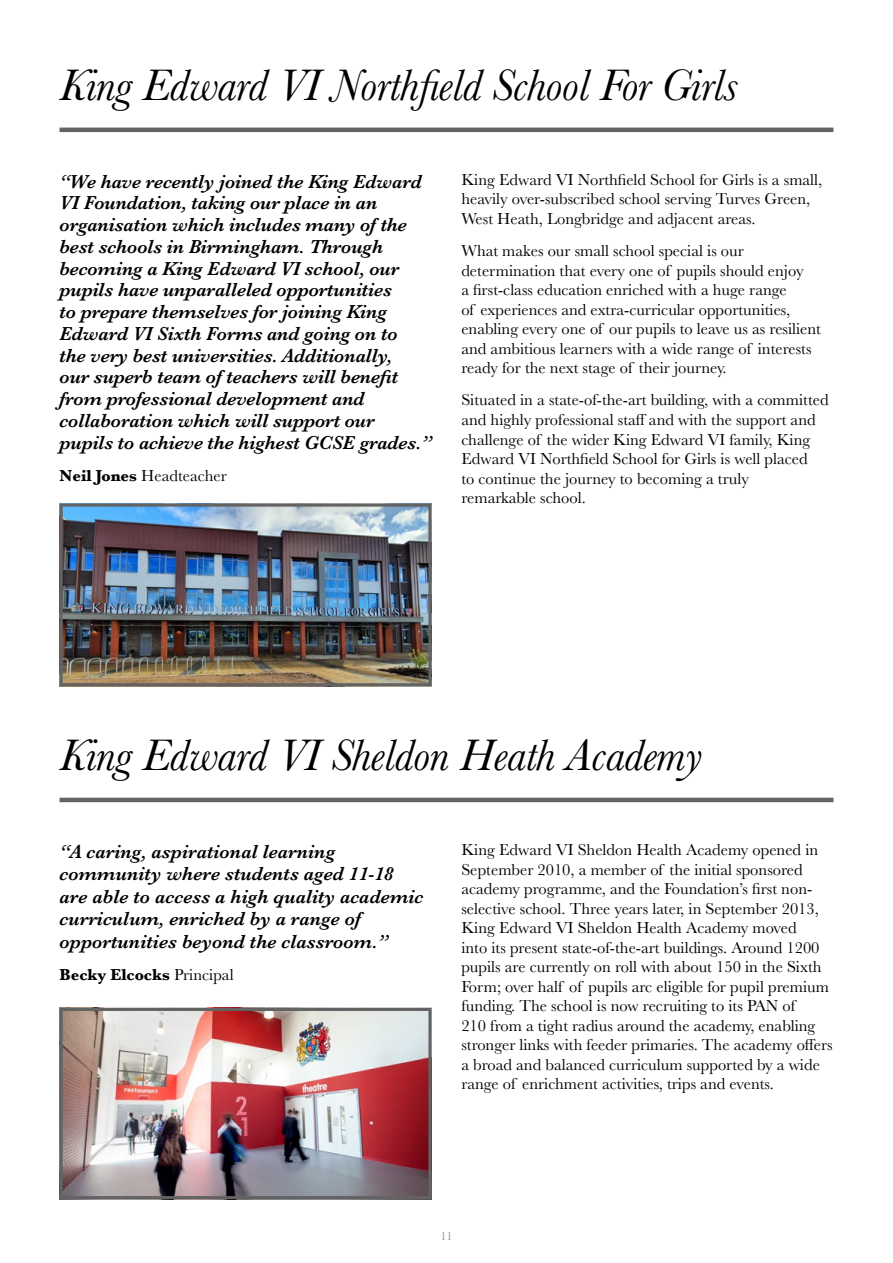
<style>
.page{position:relative;width:893px;height:1263px;background:#fff}
.page>*{position:absolute;margin:0;border:0;box-sizing:border-box;transform-origin:0 0}
.t1{font:italic 45.75px "Baskerville";letter-spacing:-.01em;color:#000}
.t2{font:italic 600 19.5px/21.8px "Baskerville";letter-spacing:-.01em;color:#000}
.t3{font:16.5px/19.5px "Baskerville";color:#000}
.t4{font:700 16.5px "Baskerville";color:#000}
.t5{font:12px "Baskerville";color:#86888c}
.s1{font-weight:700}
.s2{font-weight:400}
</style>
<div class="page">
<hr style="left:60px;top:128px;width:773px;height:4px;background:#646363">
<img style="left:64px;top:507px;width:364px;height:175px">
<div style="left:60px;top:503px;width:372px;height:183px;border:3px solid #646363"></div>
<hr style="left:60px;top:798px;width:773px;height:4px;background:#646363">
<img style="left:64px;top:1012px;width:364px;height:183px">
<div style="left:60px;top:1008px;width:372px;height:191px;border:3px solid #646363"></div>
<h1 class="t1" style="left:60px;top:55px;width:680px">King Edward VI Northfield School For Girls</h1>
<p class="t2" style="left:60px;top:171px;width:374px">“We have recently joined the King Edward VI Foundation, taking our place in an organisation which includes many of the best schools in Birmingham. Through becoming a King Edward VI school, our pupils have unparalleled opportunities<br>to prepare themselves for joining King Edward VI Sixth Forms and going on to<br>the very best universities. Additionally,<br>our superb team of teachers will benefit from professional development and collaboration which will support our pupils to achieve the highest GCSE grades.”</p>
<p class="t3" style="left:60px;top:466px;width:169px"><span class="s1">Neil Jones</span> Headteacher</p>
<p class="t3" style="left:461px;top:170px;width:362px">King Edward VI Northfield School for Girls is a small, heavily over-subscribed school serving Turves Green,<br>West Heath, Longbridge and adjacent areas.</p>
<p class="t3" style="left:461px;top:241px;width:361px">What makes our small school special is our determination that every one of pupils should enjoy<br>a first-class education enriched with a huge range<br>of experiences and extra-curricular opportunities, enabling every one of our pupils to leave us as resilient and ambitious learners with a wide range of interests ready for the next stage of their journey.</p>
<p class="t3" style="left:461px;top:391px;width:369px">Situated in a state-of-the-art building, with a committed and highly professional staff and with the support and challenge of the wider King Edward VI family, King Edward VI Northfield School for Girls is well placed<br>to continue the journey to becoming a truly<br>remarkable school.</p>
<h1 class="t1" style="left:60px;top:725px;width:644px">King Edward VI Sheldon Heath Academy</h1>
<p class="t2" style="left:60px;top:840px;width:365px;line-height:22.5px">“A caring, aspirational learning community where students aged 11-18 are able to access a high quality academic curriculum, enriched by a range of opportunities beyond the classroom.”</p>
<p class="t4" style="left:60px;top:963px;width:176px">Becky Elcocks <span class="s2">Principal</span></p>
<p class="t3" style="left:461px;top:840px;width:373px">King Edward VI Sheldon Health Academy opened in September 2010, a member of the initial sponsored academy programme, and the Foundation’s first non&shy;selective school. Three years later, in September 2013, King Edward VI Sheldon Health Academy moved<br>into its present state-of-the-art buildings. Around 1200 pupils are currently on roll with about 150 in the Sixth Form; over half of pupils arc eligible for pupil premium funding. The school is now recruiting to its PAN of<br>210 from a tight radius around the academy, enabling stronger links with feeder primaries. The academy offers a broad and balanced curriculum supported by a wide range of enrichment activities, trips and events.</p>
<p class="t5" style="left:440px;top:1229px;width:13px">11</p>
</div>
